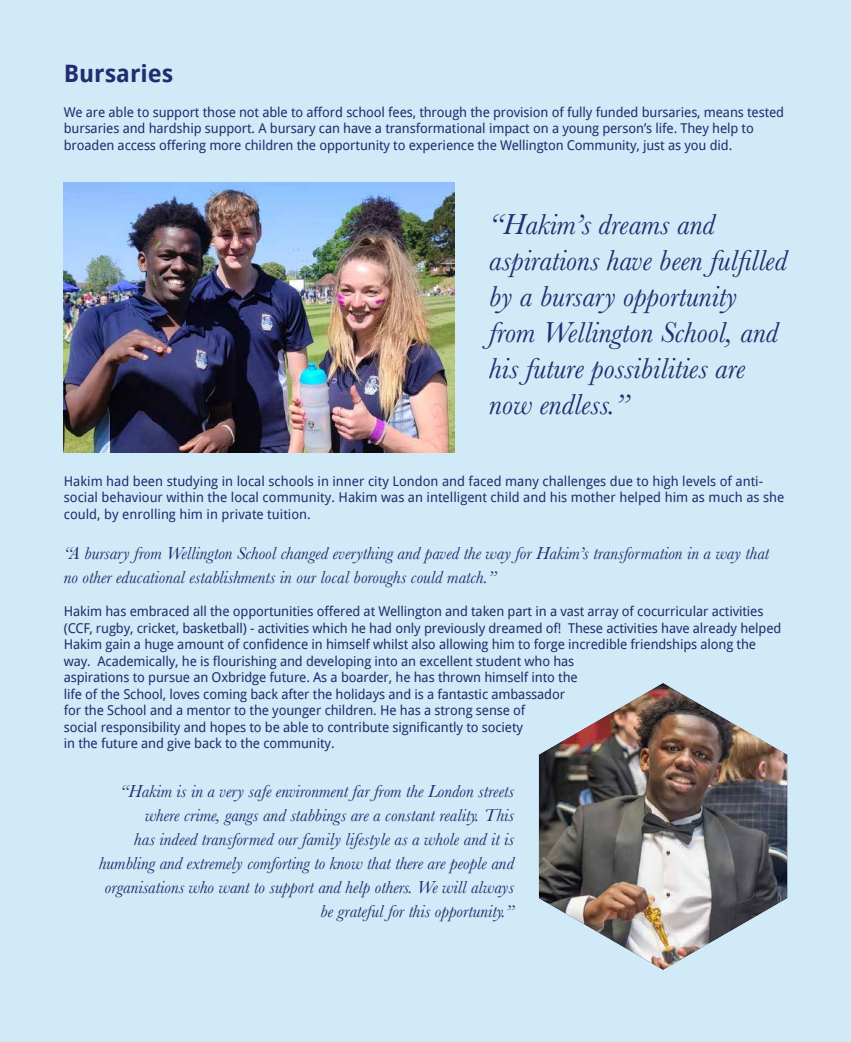
<style>
.page{position:relative;width:851px;height:1042px;background:#fff}
.page>*{position:absolute;margin:0;border:0;box-sizing:border-box;transform-origin:0 0}
.t1{font:italic 30px/36px "Baskerville";color:#222c6e}
.t2{font:700 24px "Droid Sans";color:#222c6e}
.t3{font:italic 18px/24px "Baskerville";color:#222c6e}
.t4{font:13.5px/16.5px "Droid Sans";letter-spacing:-.01em;color:#222c6e}
</style>
<div class="page">
<div style="left:1px;top:0;width:849px;height:1042px;background:#d0eaf7"></div>
<img style="left:64px;top:183px;width:390px;height:269px">
<img style="left:539px;top:683px;width:248px;height:286px">
<h2 class="t2" style="left:64px;top:56px;width:111px">Bursaries</h2>
<p class="t4" style="left:64px;top:103px;width:721px">We are able to support those not able to afford school fees, through the provision of fully funded bursaries, means tested bursaries and hardship support. A bursary can have a transformational impact on a young person’s life. They help to broaden access offering more children the opportunity to experience the Wellington Community, just as you did.</p>
<h1 class="t1" style="left:489px;top:206px;width:299px">“Hakim’s dreams and aspirations have been fulfilled by a bursary opportunity from Wellington School, and his future possibilities are now endless.”</h1>
<p class="t4" style="left:64px;top:472px;width:722px">Hakim had been studying in local schools in inner city London and faced many challenges due to high levels of anti&shy;social behaviour within the local community. Hakim was an intelligent child and his mother helped him as much as she could, by enrolling him in private tuition.</p>
<h3 class="t3" style="left:64px;top:541px;width:706px">“A bursary from Wellington School changed everything and paved the way for Hakim’s transformation in a way that no other educational establishments in our local boroughs could match.”</h3>
<p class="t4" style="left:64px;top:603px;width:719px">Hakim has embraced all the opportunities offered at Wellington and taken part in a vast array of cocurricular activities (CCF, rugby, cricket, basketball) - activities which he had only previously dreamed of! These activities have already helped Hakim gain a huge amount of confidence in himself whilst also allowing him to forge incredible friendships along the way. Academically, he is flourishing and developing into an excellent student who has<br>aspirations to pursue an Oxbridge future. As a boarder, he has thrown himself into the<br>life of the School, loves coming back after the holidays and is a fantastic ambassador<br>for the School and a mentor to the younger children. He has a strong sense of<br>social responsibility and hopes to be able to contribute significantly to society<br>in the future and give back to the community.</p>
<p class="t3" style="left:99px;top:779px;width:416px;text-align:right">“Hakim is in a very safe environment far from the London streets where crime, gangs and stabbings are a constant reality. This<br>has indeed transformed our family lifestyle as a whole and it is humbling and extremely comforting to know that there are people and organisations who want to support and help others. We will always be grateful for this opportunity.”</p>
</div>
